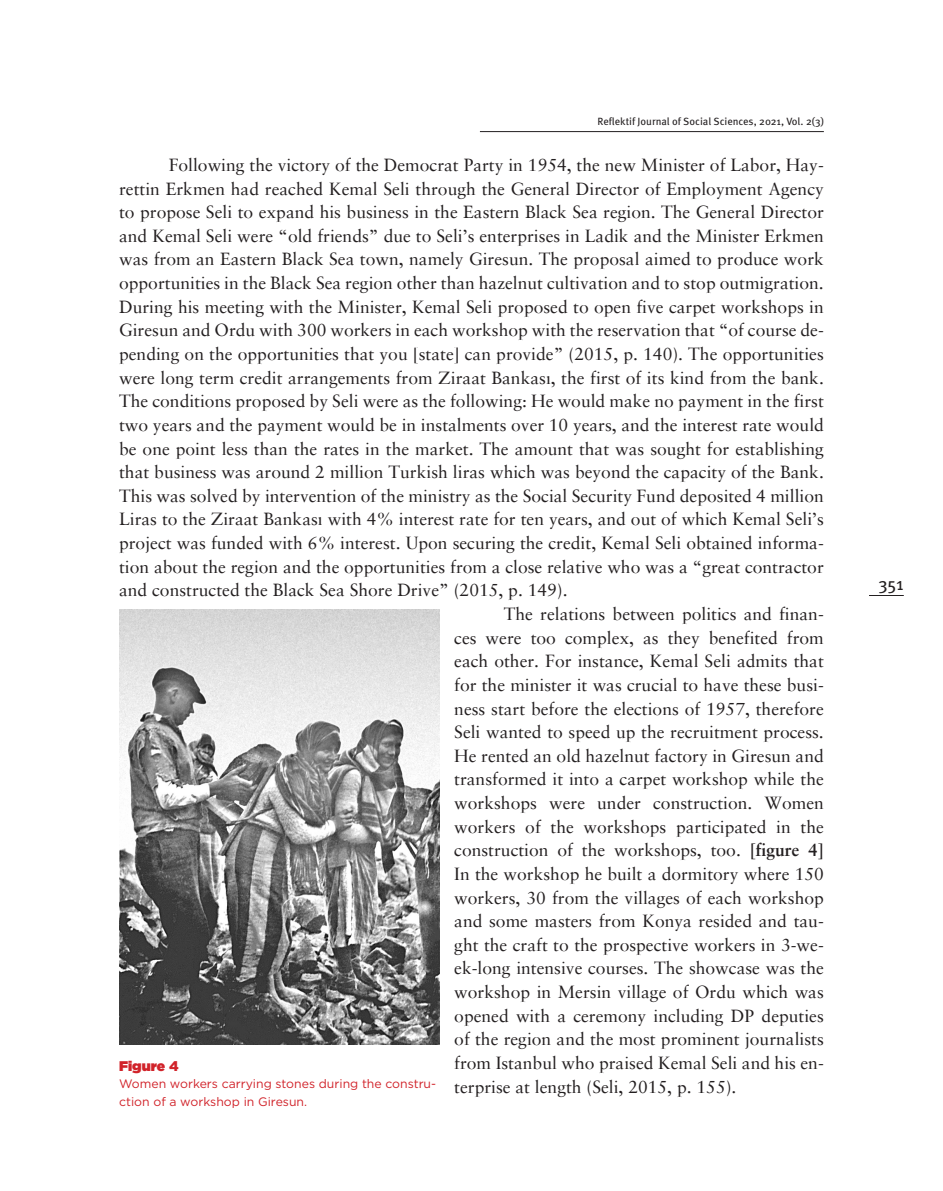
<style>
.page{position:relative;width:943px;height:1191px;background:#fff}
.page>*{position:absolute;margin:0;border:0;box-sizing:border-box;transform-origin:0 0}
.metin_2_iceriden{font:17.5px/23.6px "Sabon TR";color:#231f20;text-align:justify}
.t1{font:17.5px "Meta Pro";color:#231f20}
.tablo_adi{font:900 14px "Gotham";color:#d1232a}
.tablo_aciklama{font:12.25px/17.5px "Gotham";color:#d1232a}
.t2{font:10.5px "Meta Pro";color:#231f20}
.s1{font-weight:700}
.s2{font-style:inherit}
</style>
<div class="page">
<hr style="left:480px;top:131px;width:343px;height:1px;background:#231f20">
<hr style="left:869px;top:595px;width:34px;height:1px;background:#231f20">
<img style="left:119px;top:609px;width:320px;height:435px">
<p class="t2" style="left:597px;top:115px;width:228px">Reflektif Journal of Social Sciences, 2021, Vol. 2(3)</p>
<p class="metin_2_iceriden" style="left:119px;top:153px;width:706px;text-indent:50px">Following the victory of the Democrat Party in 1954, the new Minister of Labor, Hay&shy;rettin Erkmen had reached Kemal Seli through the General Director of Employment Agency to propose Seli to expand his business in the Eastern Black Sea region. The General Director and Kemal Seli were “old friends” due to Seli’s enterprises in Ladik and the Minister Erkmen was from an Eastern Black Sea town, namely Giresun. The proposal aimed to produce work opportunities in the Black Sea region other than hazelnut cultivation and to stop outmigration.<br>During his meeting with the Minister, Kemal Seli proposed to open five carpet workshops in Giresun and Ordu with 300 workers in each workshop with the reservation that “of course de&shy;pending on the opportunities that you [state] can provide” (2015, p. 140). The opportunities were long term credit arrangements from Ziraat Bankası, the first of its kind from the bank.<br>The conditions proposed by Seli were as the following: He would make no payment in the first two years and the payment would be in instalments over 10 years, and the interest rate would be one point less than the rates in the market. The amount that was sought for establishing that business was around 2 million Turkish liras which was beyond the capacity of the Bank.<br>This was solved by intervention of the ministry as the Social Security Fund deposited 4 million Liras to the Ziraat Bankası with 4% interest rate for ten years, and out of which Kemal Seli’s project was funded with 6% interest. Upon securing the credit, Kemal Seli obtained informa&shy;tion about the region and the opportunities from a close relative who was a “great contractor and constructed the Black Sea Shore Drive” (2015, p. 149).</p>
<p class="metin_2_iceriden" style="left:454px;top:602px;width:371px;text-indent:50px">The relations between politics and finan&shy;ces were too complex, as they benefited from each other. For instance, Kemal Seli admits that for the minister it was crucial to have these busi&shy;ness start before the elections of 1957, therefore Seli wanted to speed up the recruitment process.<br>He rented an old hazelnut factory in Giresun and transformed it into a carpet workshop while the workshops were under construction. Women workers of the workshops participated in the construction of the workshops, too. <span class="s1">[figure 4] </span>In the workshop he built a dormitory where 150 workers, 30 from the villages of each workshop and some masters from Konya resided and tau&shy;ght the craft to the prospective workers in 3-we&shy;ek-long intensive courses. The showcase was the workshop in Mersin village of Ordu which was opened with a ceremony including DP deputies of the region and the most prominent journalists from Istanbul who praised Kemal Seli and his en&shy;terprise at length (Seli, 2015, p. 155).</p>
<p class="tablo_adi" style="left:119px;top:1055px;width:61px">Figure <span class="s2">4</span></p>
<p class="tablo_aciklama" style="left:119px;top:1074px;width:318px">Women workers carrying stones during the constru&shy;ction of a workshop in Giresun.</p>
<p class="t1" style="left:878px;top:573px;width:27px">351</p>
</div>
